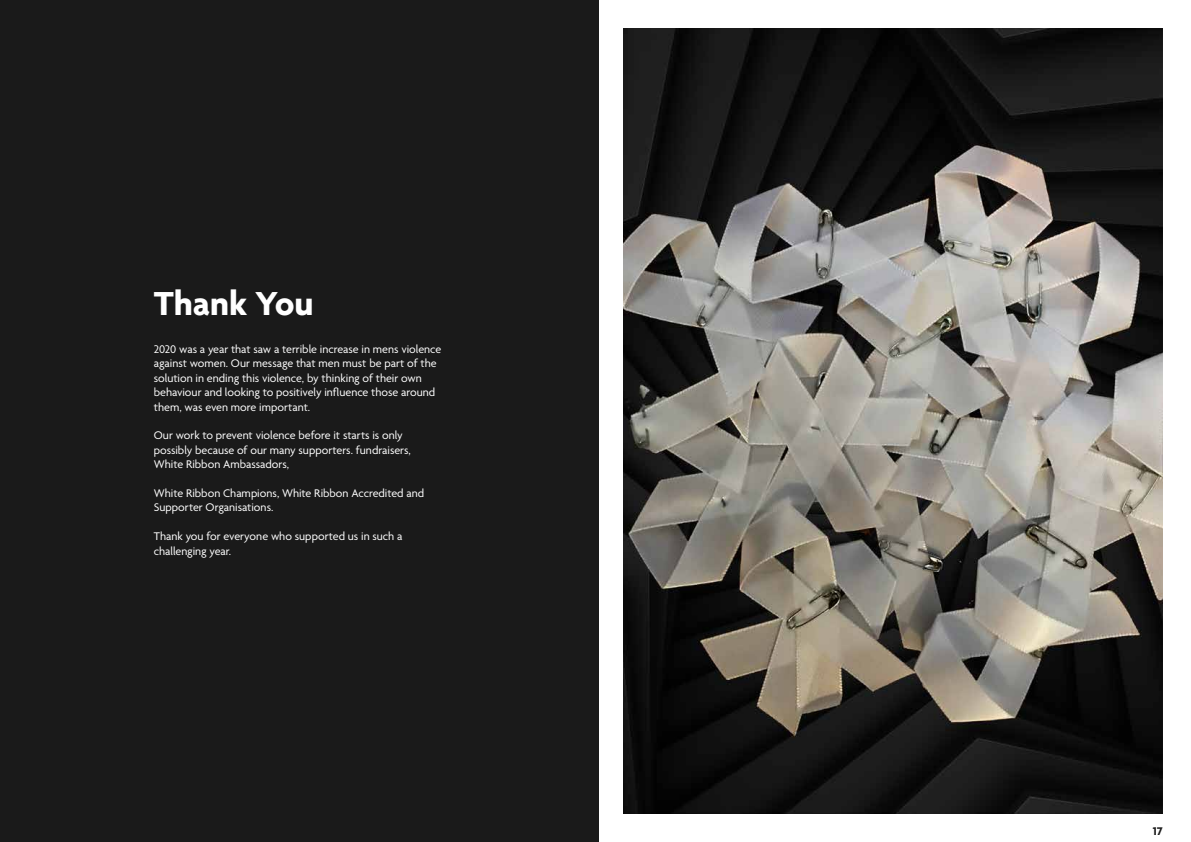
<style>
.page{position:relative;width:1191px;height:842px;background:#fff}
.page>*{position:absolute;margin:0;border:0;box-sizing:border-box;transform-origin:0 0}
.t1{font:700 36px "Agenda";letter-spacing:-.005em;color:#fff}
.t2{font:12px/14.4px "Agenda";color:#fff}
.t3{font:700 12px "Agenda";color:#1a1a1a}
</style>
<div class="page">
<div style="left:0;top:0;width:598px;height:842px;background:#1a1a1a"></div>
<img style="left:624px;top:28px;width:538px;height:786px">
<h1 class="t1" style="left:154px;top:281px;width:161px">Thank You</h1>
<p class="t2" style="left:154px;top:343px;width:289px">2020 was a year that saw a terrible increase in mens violence against women. Our message that men must be part of the solution in ending this violence, by thinking of their own behaviour and looking to positively influence those around them, was even more important.</p>
<p class="t2" style="left:154px;top:429px;width:258px">Our work to prevent violence before it starts is only possibly because of our many supporters. fundraisers,<br>White Ribbon Ambassadors,</p>
<p class="t2" style="left:154px;top:487px;width:272px">White Ribbon Champions, White Ribbon Accredited and<br>Supporter Organisations.</p>
<p class="t2" style="left:154px;top:530px;width:250px">Thank you for everyone who supported us in such a challenging year.</p>
<p class="t3" style="left:1152px;top:824px;width:11px">17</p>
</div>
